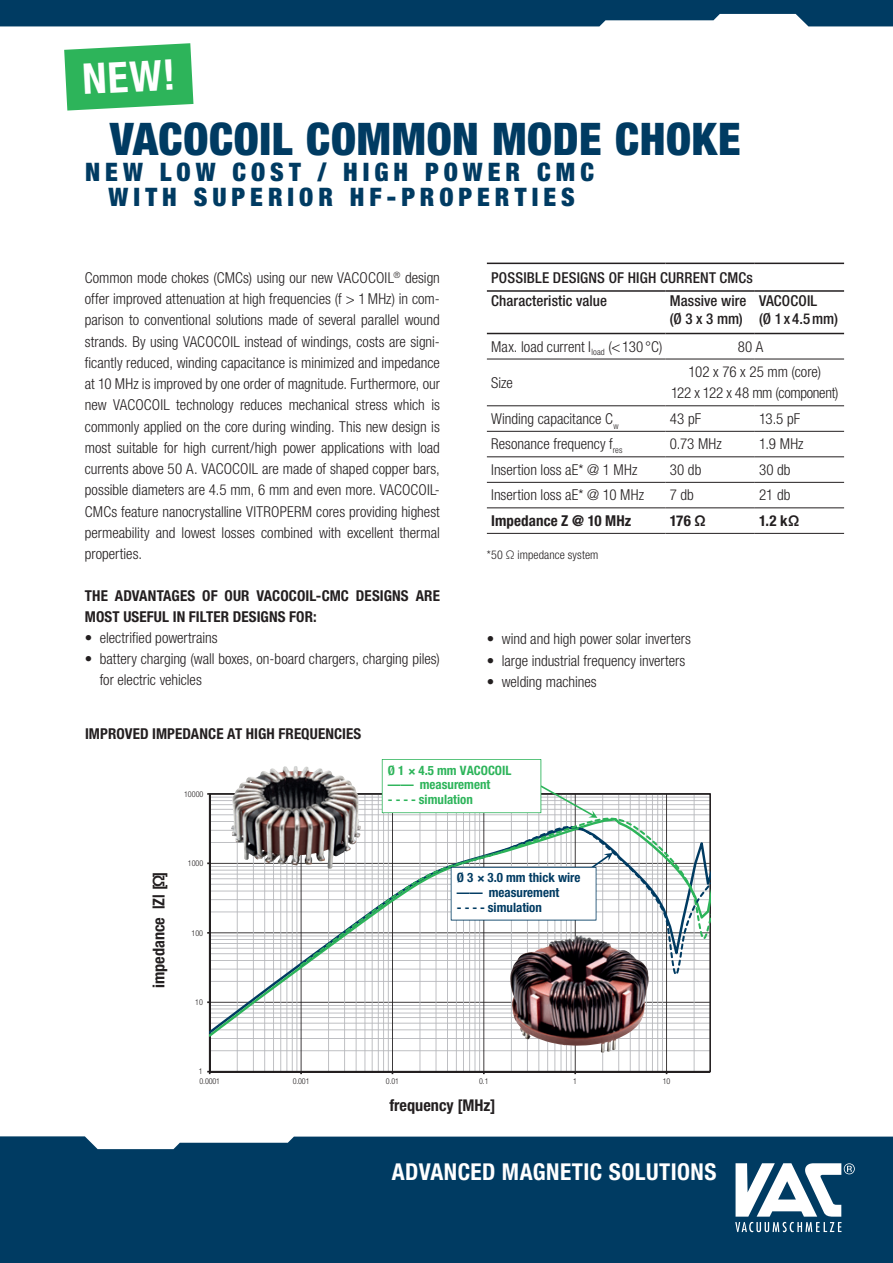
<style>
.page{position:relative;width:893px;height:1263px;background:#fff}
.page>*{position:absolute;margin:0;border:0;box-sizing:border-box;transform-origin:0 0}
.t1{font:900 condensed 45px "Helvetica Neue LT Pro";letter-spacing:.015em;color:#003b62}
.t2{font:700 condensed 42.45px "Helvetica Neue LT Pro";color:#fff}
.t3{font:900 condensed 25.5px "Helvetica Neue LT Pro";letter-spacing:.2em;color:#003b62}
.t4{font:700 condensed 23.25px "Helvetica Neue LT Pro";letter-spacing:.02em;color:#fff}
.t5{font:700 condensed 16.2px "Helvetica Neue LT Pro";color:#231f20}
.t6{font:300 condensed 15px/21.3px "Helvetica Neue LT Pro";color:#231f20;text-align:justify}
.t7{font:700 condensed 15px/21px "Helvetica Neue LT Pro";letter-spacing:.01em;color:#231f20}
.t8{font:500 condensed 15px/18px "Helvetica Neue LT Pro";letter-spacing:.01em;color:#231f20}
.t9{font:700 condensed 12.9px/14.9px "Helvetica Neue LT Pro";color:#003b62}
.t10{font:700 condensed 12.9px/14.9px "Helvetica Neue LT Pro";color:#2db45a}
.t11{font:300 condensed 12px "Helvetica Neue LT Pro";letter-spacing:.01em;color:#231f20}
.t12{font:300 condensed 8.1px "Helvetica Neue LT Pro";color:#231f20}
</style>
<div class="page">
<hr style="left:665px;top:405px;width:90px;height:1px;background:#231f20">
<hr style="left:755px;top:405px;width:89px;height:1px;background:#231f20">
<hr style="left:665px;top:431px;width:90px;height:1px;background:#231f20">
<hr style="left:755px;top:431px;width:89px;height:1px;background:#231f20">
<hr style="left:665px;top:456px;width:90px;height:1px;background:#231f20">
<hr style="left:755px;top:456px;width:89px;height:1px;background:#231f20">
<hr style="left:665px;top:482px;width:90px;height:1px;background:#231f20">
<hr style="left:755px;top:482px;width:89px;height:1px;background:#231f20">
<hr style="left:665px;top:507px;width:90px;height:1px;background:#231f20">
<hr style="left:755px;top:507px;width:89px;height:1px;background:#231f20">
<hr style="left:665px;top:533px;width:90px;height:1px;background:#231f20">
<hr style="left:755px;top:533px;width:89px;height:1px;background:#231f20">
<hr style="left:487px;top:405px;width:178px;height:1px;background:#231f20">
<hr style="left:487px;top:431px;width:178px;height:1px;background:#231f20">
<hr style="left:487px;top:456px;width:178px;height:1px;background:#231f20">
<hr style="left:487px;top:482px;width:178px;height:1px;background:#231f20">
<hr style="left:487px;top:507px;width:178px;height:1px;background:#231f20">
<hr style="left:487px;top:533px;width:178px;height:1px;background:#231f20">
<hr style="left:487px;top:333px;width:178px;height:1px;background:#231f20">
<hr style="left:665px;top:333px;width:90px;height:1px;background:#231f20">
<hr style="left:755px;top:333px;width:89px;height:1px;background:#231f20">
<hr style="left:487px;top:359px;width:178px;height:1px;background:#231f20">
<hr style="left:665px;top:359px;width:90px;height:1px;background:#231f20">
<hr style="left:755px;top:359px;width:89px;height:1px;background:#231f20">
<hr style="left:487px;top:263px;width:178px;height:1px;background:#231f20">
<hr style="left:665px;top:263px;width:90px;height:1px;background:#231f20">
<hr style="left:755px;top:263px;width:89px;height:1px;background:#231f20">
<hr style="left:487px;top:290px;width:178px;height:2px;background:#231f20">
<hr style="left:665px;top:290px;width:90px;height:2px;background:#231f20">
<hr style="left:755px;top:290px;width:89px;height:2px;background:#231f20">
<svg style="left:210px;top:793px;width:501px;height:279px"></svg>
<hr style="left:209px;top:794px;width:2px;height:278px;background:#231f20">
<hr style="left:210px;top:1071px;width:500px;height:1px;background:#231f20">
<svg style="left:210px;top:818px;width:501px;height:219px"></svg>
<svg style="left:300px;top:966px;width:411px;height:8px"></svg>
<svg style="left:300px;top:818px;width:411px;height:148px"></svg>
<svg style="left:451px;top:853px;width:162px;height:67px"></svg>
<svg style="left:382px;top:759px;width:215px;height:59px"></svg>
<img style="left:510px;top:935px;width:139px;height:118px">
<img style="left:231px;top:766px;width:97px;height:99px">
<div style="left:0;top:1158px;width:893px;height:105px;background:#003b62"></div>
<svg style="left:0;top:1136px;width:893px;height:96px"></svg>
<svg style="left:0;top:0;width:893px;height:26px;background:#12496d"></svg>
<svg style="left:64px;top:43px;width:129px;height:68px;background:#47bd6e"></svg>
<h2 class="t2" style="left:81px;top:54px;width:95px;rotate:-3deg">NE W!</h2>
<h1 class="t1" style="left:110px;top:112px;width:632px">VACOCOIL COMMON MODE CHOKE</h1>
<h3 class="t3" style="left:85px;top:156px;width:94px">NEW LOW</h3>
<h3 class="t3" style="left:232px;top:156px;width:232px">COST / HIGH POWE</h3>
<h3 class="t3" style="left:506px;top:156px;width:90px">R CMC</h3>
<h3 class="t3" style="left:108px;top:182px;width:349px">WITH SUPE RIOR HF-PROPE</h3>
<h3 class="t3" style="left:495px;top:182px;width:81px">RTIES</h3>
<p class="t6" style="left:85px;top:267px;width:357px">Common mode chokes (CMCs) using our new VACOCOIL<sup>®</sup> design offer improved attenuation at high frequencies (f &gt; 1MHz) in com&shy;parison to conventional solutions made of several parallel wound strands. By using VACOCOIL instead of windings, costs are signi&shy;ficantly reduced, winding capacitance is minimized and impedance at 10 MHz is improved by one order of magnitude. Furthermore, our new VACOCOIL technology reduces mechanical stress which is commonly applied on the core during winding. This new design is most suitable for high current/high power applications with load currents above 50 A. VACOCOIL are made of shaped copper bars, possible diameters are 4.5 mm, 6 mm and even more. VACOCOIL-CMCs feature nanocrystalline VITROPERM cores providing highest permeability and lowest losses combined with excellent thermal properties.</p>
<p class="t7" style="left:85px;top:586px;width:357px">THE ADVANTAGES OF OUR VACOCOIL-CMC DESIGNS ARE<br>MOST USEFUL IN FILTER DESIGNS FOR:</p>
<p class="t6" style="left:85px;top:627px;width:134px">• electrified powertrains</p>
<p class="t6" style="left:100px;top:648px;width:342px;text-indent:-15px">• battery charging (wall boxes, on-board chargers, charging piles) for electric vehicles</p>
<p class="t7" style="left:85px;top:723px;width:278px">IMPROVED IMPEDANCE AT HIGH FREQUENCIES</p>
<p class="t8" style="left:491px;top:265px;width:263px;line-height:23.4px">Possible designs of high current CMCs<br>Characteristic value</p>
<p class="t8" style="left:670px;top:291px;width:78px">Massive wire (Ø 3 x 3 mm)</p>
<p class="t8" style="left:759px;top:291px;width:80px">VACOCOIL<br>(Ø 1 x 4.5mm)</p>
<p class="t6" style="left:491px;top:336px;width:173px">Max. load current I<sub>load</sub> (&lt;130 °C)</p>
<p class="t6" style="left:738px;top:336px;width:27px">80 A</p>
<p class="t6" style="left:491px;top:372px;width:23px">Size</p>
<p class="t6" style="left:671px;top:361px;width:169px;text-align:center">102 x 76 x 25 mm (core)<br>122 x 122 x 48 mm (component)</p>
<p class="t6" style="left:491px;top:408px;width:129px">Winding capacitance C<sub>w</sub></p>
<p class="t6" style="left:670px;top:408px;width:33px">43 pF</p>
<p class="t6" style="left:759px;top:408px;width:43px">13.5 pF</p>
<p class="t6" style="left:491px;top:433px;width:133px">Resonance frequency f<sub>res</sub></p>
<p class="t6" style="left:670px;top:433px;width:54px">0.73 MHz</p>
<p class="t6" style="left:759px;top:433px;width:46px">1.9 MHz</p>
<p class="t6" style="left:491px;top:459px;width:148px">Insertion loss aE* @ 1 MHz</p>
<p class="t6" style="left:670px;top:459px;width:33px">30 db</p>
<p class="t6" style="left:759px;top:459px;width:33px">30 db</p>
<p class="t6" style="left:491px;top:484px;width:154px">Insertion loss aE* @ 10 MHz</p>
<p class="t6" style="left:670px;top:484px;width:26px">7 db</p>
<p class="t6" style="left:759px;top:484px;width:33px">21 db</p>
<p class="t7" style="left:491px;top:510px;width:142px">IMPEDANCE Z @ 10 MHZ</p>
<p class="t7" style="left:670px;top:510px;width:38px">176 Ω</p>
<p class="t7" style="left:759px;top:510px;width:42px">1.2 KΩ</p>
<p class="t11" style="left:487px;top:548px;width:113px">*50 Ω impedance system</p>
<p class="t6" style="left:487px;top:628px;width:205px">• wind and high power solar inverters</p>
<p class="t6" style="left:487px;top:649px;width:200px">• large industrial frequency inverters</p>
<p class="t6" style="left:487px;top:671px;width:111px">• welding machines</p>
<p class="t12" style="left:184px;top:789px;width:21px">10000</p>
<p class="t5" style="left:149px;top:988px;width:118px;rotate:-90deg">IMPEDANCE |Z| [Ω]</p>
<p class="t12" style="left:188px;top:858px;width:17px">1000</p>
<p class="t12" style="left:191px;top:928px;width:13px">100</p>
<p class="t12" style="left:195px;top:997px;width:9px">10</p>
<p class="t10" style="left:388px;top:763px;width:125px">Ø 1 × 4.5 MM VACOCOIL —— MEASUREMENT</p>
<p class="t10" style="left:388px;top:792px;width:86px">- - - - SIMULATION</p>
<p class="t9" style="left:457px;top:870px;width:125px">Ø 3 × 3.0 MM THICK WIRE —— MEASUREMENT</p>
<p class="t9" style="left:457px;top:900px;width:86px">- - - - SIMULATION</p>
<p class="t12" style="left:199px;top:1067px;width:5px">1</p>
<p class="t12" style="left:200px;top:1077px;width:22px">0.0001</p>
<p class="t12" style="left:293px;top:1077px;width:18px">0.001</p>
<p class="t12" style="left:386px;top:1077px;width:15px">0.01</p>
<p class="t12" style="left:479px;top:1077px;width:11px">0.1</p>
<p class="t12" style="left:573px;top:1077px;width:5px">1</p>
<p class="t12" style="left:663px;top:1077px;width:9px">10</p>
<p class="t5" style="left:389px;top:1096px;width:108px">FREQUENCY [MHZ]</p>
<h3 class="t4" style="left:392px;top:1157px;width:14px">ADVAN</h3>
<h3 class="t4" style="left:458px;top:1157px;width:76px">CED MAGNE</h3>
<h3 class="t4" style="left:572px;top:1157px;width:119px">TIC SOLUTIONS</h3>
</div>
